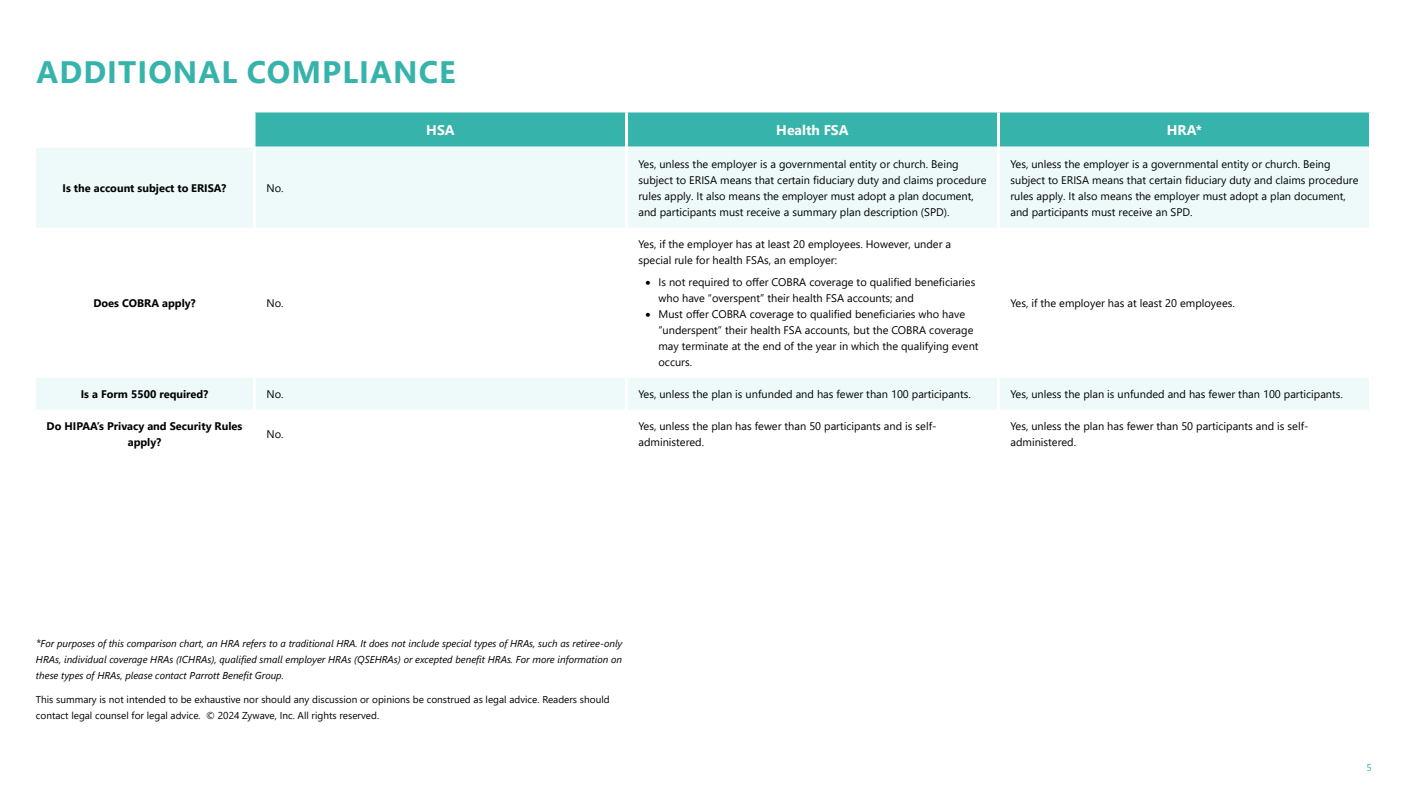
<style>
.page{position:relative;width:1408px;height:792px;background:#fff}
.page>*{position:absolute;margin:0;border:0;box-sizing:border-box;transform-origin:0 0}
.t1{font:700 31px "Segoe UI";letter-spacing:.035em;color:#36b3aa}
.t2{font:700 14px "Segoe UI";color:#fff}
.t3{font:11px/16px "Segoe UI";color:#000}
.t4{font:700 11px/16px "Segoe UI";color:#000;text-align:center}
.t5{font:italic 10px/16px "Segoe UI";color:#000;text-align:justify}
.t6{font:10px/16px "Segoe UI";color:#000}
.t7{font:10px "Segoe UI";color:#36b3aa}
.s1{font-size:11px}
.s2{font-family:"Segoe UI Italic";font-style:normal}
</style>
<div class="page">
<div style="left:254px;top:112px;width:1116px;height:35px;background:#36b3aa"></div>
<svg style="left:36px;top:147px;width:1333px;height:263px"></svg>
<hr style="left:253px;top:148px;width:3px;height:80px;background:#fff">
<hr style="left:625px;top:147px;width:3px;height:81px;background:#fff">
<hr style="left:997px;top:147px;width:3px;height:81px;background:#fff">
<hr style="left:253px;top:228px;width:3px;height:150px;background:#fff">
<hr style="left:625px;top:228px;width:3px;height:150px;background:#fff">
<hr style="left:997px;top:228px;width:3px;height:150px;background:#fff">
<hr style="left:253px;top:378px;width:3px;height:32px;background:#fff">
<hr style="left:625px;top:378px;width:3px;height:32px;background:#fff">
<hr style="left:997px;top:378px;width:3px;height:32px;background:#fff">
<hr style="left:1369px;top:113px;width:3px;height:34px;background:#fff">
<hr style="left:254px;top:113px;width:2px;height:33px;background:#fff">
<hr style="left:33px;top:146px;width:223px;height:2px;background:#fff">
<hr style="left:625px;top:113px;width:3px;height:34px;background:#fff">
<hr style="left:997px;top:113px;width:3px;height:34px;background:#fff">
<p class="t1" style="left:37px;top:42px;width:421px">ADDITIONAL COMPLIANCE</p>
<p class="t4" style="left:63px;top:179px;width:165px">Is the account subject to ERISA?</p>
<p class="t3" style="left:266px;top:179px;width:19px">No.</p>
<p class="t4" style="left:93px;top:294px;width:104px">Does COBRA apply?</p>
<p class="t3" style="left:266px;top:294px;width:19px">No.</p>
<p class="t2" style="left:426px;top:117px;width:30px">HSA</p>
<p class="t2" style="left:776px;top:117px;width:74px">Health FSA</p>
<p class="t2" style="left:1167px;top:117px;width:37px">HRA*</p>
<p class="t3" style="left:638px;top:155px;width:350px">Yes, unless the employer is a governmental entity or church. Being subject to ERISA means that certain fiduciary duty and claims procedure rules apply. It also means the employer must adopt a plan document, and participants must receive a summary plan description (SPD).</p>
<p class="t3" style="left:1010px;top:155px;width:350px">Yes, unless the employer is a governmental entity or church. Being subject to ERISA means that certain fiduciary duty and claims procedure rules apply. It also means the employer must adopt a plan document, and participants must receive an SPD.</p>
<p class="t3" style="left:638px;top:235px;width:314px">Yes, if the employer has at least 20 employees. However, under a special rule for health FSAs, an employer:</p>
<p class="t3" style="left:658px;top:273px;width:318px;text-indent:-13px">• Is not required to offer COBRA coverage to qualified beneficiaries who have “overspent” their health FSA accounts; and</p>
<p class="t3" style="left:658px;top:305px;width:322px;text-indent:-13px">• Must offer COBRA coverage to qualified beneficiaries who have “underspent” their health FSA accounts, but the COBRA coverage may terminate at the end of the year in which the qualifying event occurs.</p>
<p class="t3" style="left:1010px;top:294px;width:226px">Yes, if the employer has at least 20 employees.</p>
<p class="t4" style="left:81px;top:385px;width:129px">Is a Form 5500 required?</p>
<p class="t3" style="left:266px;top:385px;width:19px">No.</p>
<p class="t3" style="left:638px;top:385px;width:334px">Yes, unless the plan is unfunded and has fewer than 100 participants.</p>
<p class="t3" style="left:1010px;top:385px;width:334px">Yes, unless the plan is unfunded and has fewer than 100 participants.</p>
<p class="t4" style="left:47px;top:417px;width:197px">Do HIPAA’s Privacy and Security Rules apply?</p>
<p class="t3" style="left:266px;top:425px;width:19px">No.</p>
<p class="t3" style="left:638px;top:417px;width:300px">Yes, unless the plan has fewer than 50 participants and is self&shy;administered.</p>
<p class="t3" style="left:1010px;top:417px;width:300px">Yes, unless the plan has fewer than 50 participants and is self&shy;administered.</p>
<p class="t5" style="left:36px;top:634px;width:588px"><span class="s1">*</span>For purposes of this comparison chart, an HRA refers to a traditional HRA. It does not include special types of HRAs, such as retiree-only HRAs, individual coverage HRAs (ICHRAs), qualified small employer HRAs (QSEHRAs) or excepted benefit HRAs. For more information on these types of HRAs, please contact <span class="s2">Parrott Benefit Group</span>.</p>
<p class="t6" style="left:36px;top:691px;width:575px">This summary is not intended to be exhaustive nor should any discussion or opinions be construed as legal advice. Readers should contact legal counsel for legal advice. © 2024 Zywave, Inc. All rights reserved.</p>
<p class="t7" style="left:1367px;top:758px;width:7px">5</p>
</div>
